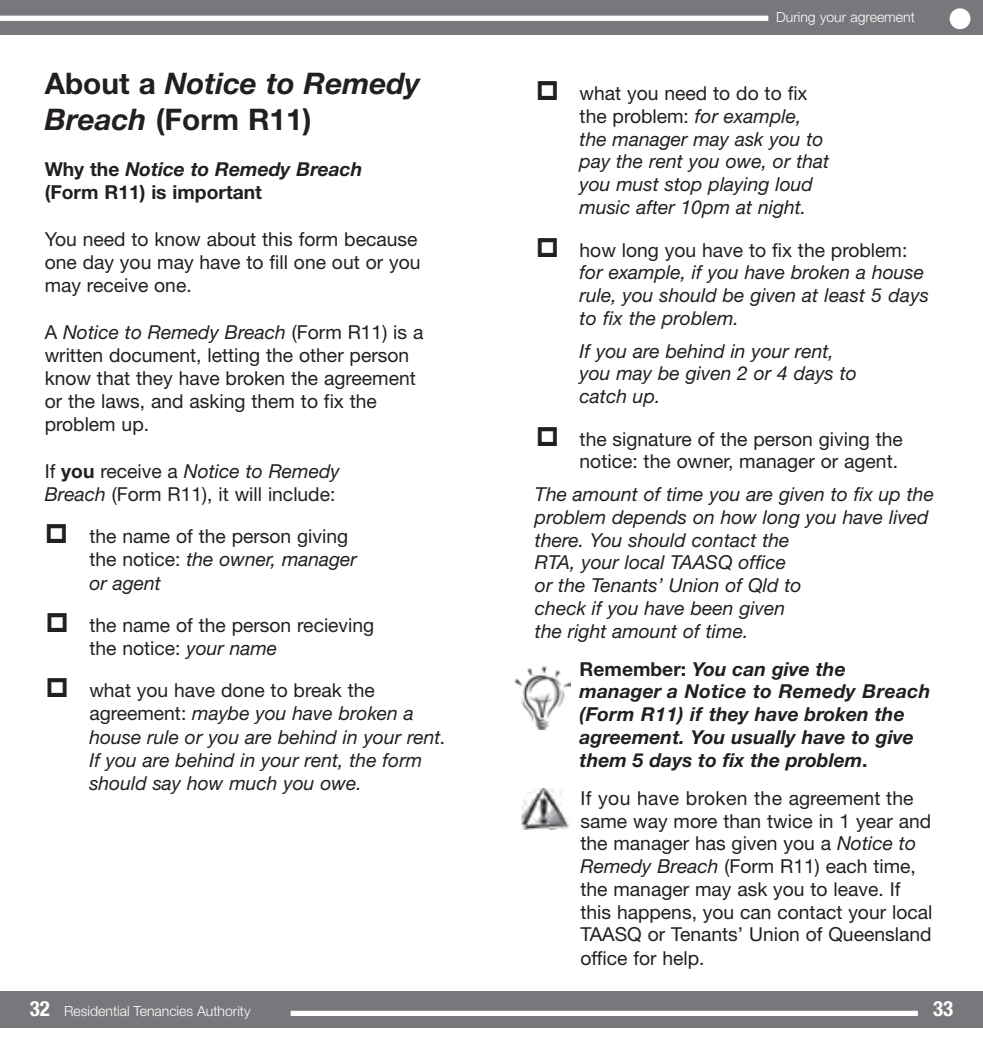
<style>
.page{position:relative;width:983px;height:1042px;background:#fff}
.page>*{position:absolute;margin:0;border:0;box-sizing:border-box;transform-origin:0 0}
.t1{font:italic 700 29.75px/35.9px "Helvetica Neue";color:#231f20}
.t2{font:700 condensed 21px "Helvetica Neue";color:#fff}
.t3{font:19.25px/23.3px "Helvetica Neue";color:#231f20}
.t4{font:italic 19.25px/22.8px "Helvetica Neue";color:#231f20}
.t5{font:italic 700 19.25px/22.9px "Helvetica Neue";color:#231f20}
.t6{font:700 19.25px/23.3px "Helvetica Neue";color:#231f20}
.t7{font:300 14px "Helvetica Neue";color:#fff}
.s1{font-style:normal}
.s2{font-style:italic}
.s3{font-weight:700}
.s4{font-weight:700;font-stretch:condensed;font-size:21px}
</style>
<div class="page">
<div style="left:0;top:991px;width:982px;height:37px;background:#76787b"></div>
<div style="left:0;top:0;width:982px;height:35px;background:#76787b"></div>
<div style="left:290px;top:1011px;width:627px;height:5px;background:#fff"></div>
<div style="left:949px;top:8px;width:21px;height:21px;background:#fff;border-radius:50%"></div>
<div style="left:0;top:16px;width:768px;height:5px;background:#fff"></div>
<img style="left:514px;top:666px;width:56px;height:63px">
<img style="left:521px;top:789px;width:50px;height:40px">
<h1 class="t1" style="left:45px;top:65px;width:377px"><span class="s1">About a</span> Notice to Remedy<br>Breach <span class="s1">(Form R11)</span></h1>
<p class="t6" style="left:45px;top:157px;width:319px">Why the <span class="s2">Notice to Remedy Breach </span>(Form R11) is important</p>
<p class="t3" style="left:45px;top:227px;width:377px">You need to know about this form because one day you may have to fill one out or you may receive one.</p>
<p class="t3" style="left:45px;top:320px;width:380px">A <span class="s2">Notice to Remedy Breach</span> (Form R11) is a written document, letting the other person know that they have broken the agreement or the laws, and asking them to fix the problem up.</p>
<p class="t3" style="left:45px;top:459px;width:296px">If <span class="s3">you</span> receive a <span class="s2">Notice to Remedy<br>Breach</span> (Form R11), it will include:</p>
<p class="t3" style="left:89px;top:524px;width:269px">the name of the person giving the notice: <span class="s2">the owner, manager or agent</span></p>
<p class="t3" style="left:89px;top:613px;width:286px">the name of the person recieving the notice: <span class="s2">your name</span></p>
<p class="t4" style="left:89px;top:678px;width:358px;line-height:23.3px"><span class="s1">what you have done to break the agreement:</span> maybe you have broken a house rule or you are behind in your rent.<br>If you are behind in your rent, the form should say how much you owe.</p>
<p class="t7" style="left:776px;top:8px;width:140px">During your agreement</p>
<p class="t4" style="left:579px;top:82px;width:251px"><span class="s1">what you need to do to fix the problem:</span> for example, the manager may ask you to pay the rent you owe, or that you must stop playing loud music after 10pm at night.</p>
<p class="t3" style="left:579px;top:238px;width:329px">how long you have to fix the problem:</p>
<p class="t4" style="left:579px;top:261px;width:351px">for example, if you have broken a house rule, you should be given at least 5 days to fix the problem.</p>
<p class="t4" style="left:579px;top:339px;width:279px">If you are behind in your rent, you may be given 2 or 4 days to catch up.</p>
<p class="t3" style="left:579px;top:427px;width:325px;line-height:22.8px">the signature of the person giving the notice: the owner, manager or agent.</p>
<p class="t4" style="left:535px;top:482px;width:400px">The amount of time you are given to fix up the problem depends on how long you have lived there. You should contact the<br>RTA, your local TAASQ office<br>or the Tenants’ Union of Qld to<br>check if you have been given<br>the right amount of time.</p>
<p class="t5" style="left:579px;top:657px;width:352px"><span class="s1">Remember:</span> You can give the manager a Notice to Remedy Breach (Form R11) if they have broken the agreement. You usually have to give them 5 days to fix the problem<span class="s1">.</span></p>
<p class="t3" style="left:580px;top:786px;width:353px;line-height:22.8px">If you have broken the agreement the same way more than twice in 1 year and the manager has given you a <span class="s2">Notice to Remedy Breach</span> (Form R11) each time, the manager may ask you to leave. If this happens, you can contact your local TAASQ or Tenants’ Union of Queensland office for help.</p>
<p class="t7" style="left:30px;top:1002px;width:222px"><span class="s4">32</span> Residential Tenancies Authority</p>
<p class="t2" style="left:932px;top:996px;width:22px">33</p>
</div>
